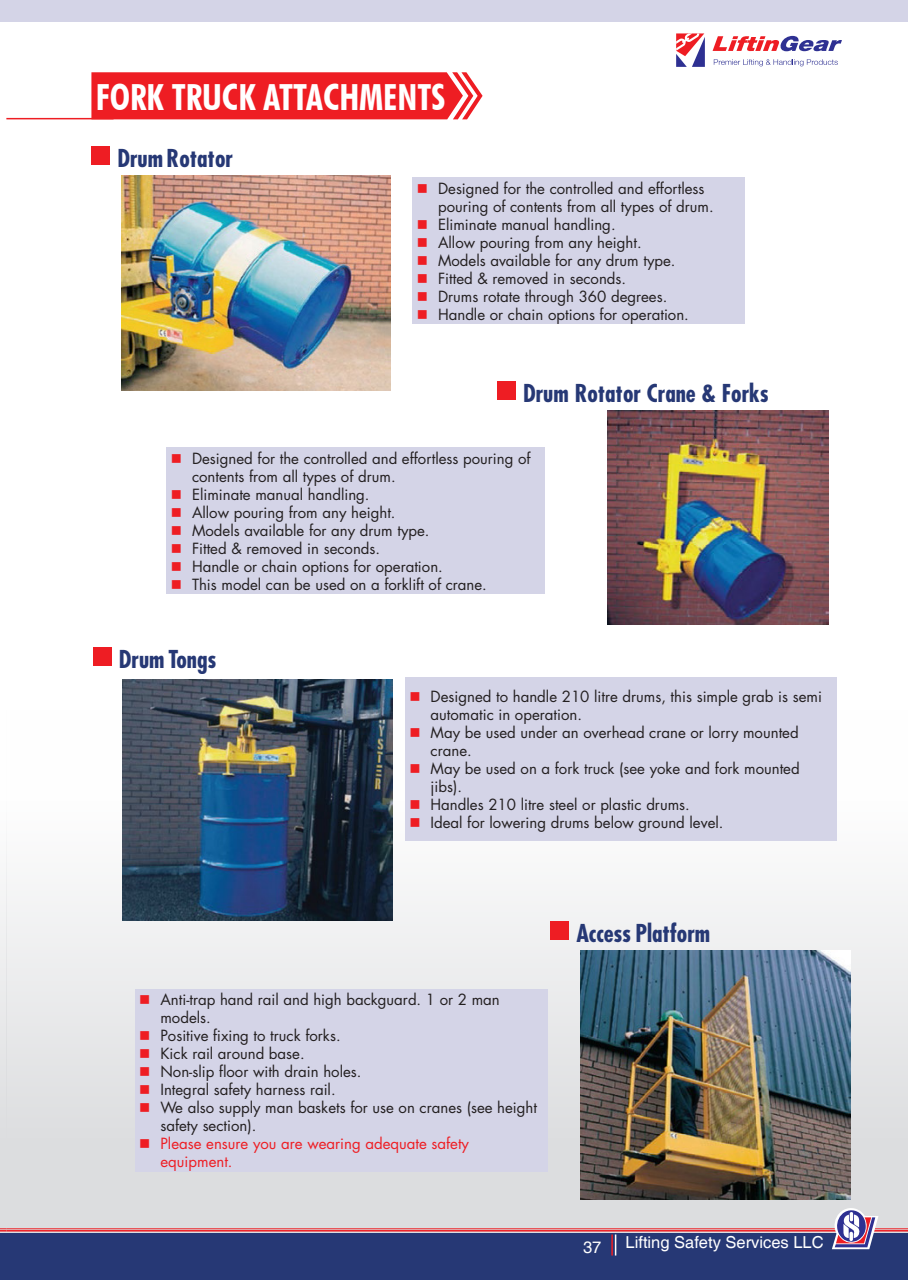
<style>
.page{position:relative;width:908px;height:1280px;background:#fff}
.page>*{position:absolute;margin:0;border:0;box-sizing:border-box;transform-origin:0 0}
.Heading-Main{font:700 condensed 36px "Futura BT";color:#fff}
.Sub_Heading{font:700 condensed 24px "Futura Std";color:#263875}
.t1{font:16.5px "Helvetica";color:#fff}
.t2{font:15px/18px "Futura Std";color:#231f20}
.t3{font:15px/18px "Futura Std";color:#ee1d23}
</style>
<div class="page">
<div style="left:6px;top:711px;width:902px;height:553px;background:linear-gradient(to bottom,#fff,#d4d2d4)"></div>
<svg style="left:0;top:891px;width:6px;height:342px;fill:#e4e5e6"></svg>
<div style="left:6px;top:1233px;width:902px;height:47px;background:#263875"></div>
<div style="left:0;top:1233px;width:6px;height:47px;background:#263875"></div>
<hr style="left:6px;top:1228px;width:902px;height:1px;background:#ee1d23">
<hr style="left:6px;top:1230px;width:902px;height:1px;background:#ee1d23">
<svg style="left:0;top:1228px;width:6px;height:3px"></svg>
<svg style="left:832px;top:1206px;width:46px;height:43px"></svg>
<hr style="left:611px;top:1234px;width:2px;height:21px;background:#ee1d23">
<svg style="left:615px;top:1234px;width:1px;height:21px"></svg>
<svg style="left:676px;top:33px;width:29px;height:34px"></svg>
<svg style="left:712px;top:36px;width:130px;height:15px"></svg>
<svg style="left:714px;top:59px;width:124px;height:7px"></svg>
<div style="left:0;top:0;width:6px;height:21px;background:#d4d4e7"></div>
<div style="left:6px;top:0;width:902px;height:21px;background:#d4d4e7"></div>
<svg style="left:91px;top:72px;width:391px;height:47px;background:#ee282e"></svg>
<hr style="left:6px;top:118px;width:108px;height:1px;background:#ee1d23">
<div style="left:91px;top:146px;width:19px;height:19px;background:#ee1d23"></div>
<div style="left:93px;top:647px;width:19px;height:19px;background:#ee1d23"></div>
<div style="left:550px;top:921px;width:19px;height:19px;background:#ee1d23"></div>
<div style="left:497px;top:381px;width:19px;height:19px;background:#ee1d23"></div>
<div style="left:412px;top:177px;width:333px;height:147px;background:#d4d4e7"></div>
<div style="left:405px;top:677px;width:431px;height:164px;background:#d4d4e7"></div>
<div style="left:135px;top:989px;width:412px;height:183px;background:#d4d4e7"></div>
<div style="left:166px;top:447px;width:378px;height:147px;background:#d4d4e7"></div>
<img style="left:121px;top:175px;width:269px;height:215px">
<img style="left:123px;top:680px;width:270px;height:240px">
<img style="left:580px;top:950px;width:270px;height:249px">
<img style="left:607px;top:410px;width:221px;height:215px">
<p class="Heading-Main" style="left:96px;top:75px;width:351px">FORK TRUCK ATTACHMENTS</p>
<p class="Sub_Heading" style="left:117px;top:143px;width:117px">Drum Rotator</p>
<p class="t2" style="left:438px;top:180px;width:277px">Designed for the controlled and effortless pouring of contents from all types of drum.</p>
<p class="t2" style="left:438px;top:216px;width:179px">Eliminate manual handling.</p>
<p class="t2" style="left:438px;top:234px;width:205px">Allow pouring from any height.</p>
<p class="t2" style="left:438px;top:252px;width:239px">Models available for any drum type.</p>
<p class="t2" style="left:438px;top:270px;width:190px">Fitted &amp; removed in seconds.</p>
<p class="t2" style="left:438px;top:288px;width:231px">Drums rotate through 360 degrees.</p>
<p class="t2" style="left:438px;top:306px;width:252px">Handle or chain options for operation.</p>
<p class="Sub_Heading" style="left:523px;top:378px;width:247px">Drum Rotator Crane &amp; Forks</p>
<p class="t2" style="left:192px;top:450px;width:340px">Designed for the controlled and effortless pouring of contents from all types of drum.</p>
<p class="t2" style="left:192px;top:486px;width:179px">Eliminate manual handling.</p>
<p class="t2" style="left:192px;top:504px;width:205px">Allow pouring from any height.</p>
<p class="t2" style="left:192px;top:522px;width:239px">Models available for any drum type.</p>
<p class="t2" style="left:192px;top:540px;width:190px">Fitted &amp; removed in seconds.</p>
<p class="t2" style="left:192px;top:558px;width:252px">Handle or chain options for operation.</p>
<p class="t2" style="left:192px;top:576px;width:296px">This model can be used on a forklift of crane.</p>
<p class="Sub_Heading" style="left:119px;top:644px;width:99px">Drum Tongs</p>
<p class="t2" style="left:431px;top:688px;width:393px">Designed to handle 210 litre drums, this simple grab is semi automatic in operation.</p>
<p class="t2" style="left:431px;top:724px;width:370px">May be used under an overhead crane or lorry mounted crane.</p>
<p class="t2" style="left:431px;top:760px;width:371px">May be used on a fork truck (see yoke and fork mounted jibs).</p>
<p class="t2" style="left:431px;top:796px;width:261px">Handles 210 litre steel or plastic drums.</p>
<p class="t2" style="left:431px;top:814px;width:294px">Ideal for lowering drums below ground level.</p>
<p class="Sub_Heading" style="left:576px;top:918px;width:135px">Access Platform</p>
<p class="t2" style="left:160px;top:991px;width:341px">Anti-trap hand rail and high backguard. 1 or 2 man models.</p>
<p class="t2" style="left:160px;top:1027px;width:182px">Positive fixing to truck forks.</p>
<p class="t2" style="left:160px;top:1045px;width:146px">Kick rail around base.</p>
<p class="t2" style="left:160px;top:1063px;width:203px">Non-slip floor with drain holes.</p>
<p class="t2" style="left:160px;top:1081px;width:177px">Integral safety harness rail.</p>
<p class="t2" style="left:160px;top:1099px;width:378px">We also supply man baskets for use on cranes (see height safety section).</p>
<p class="t3" style="left:160px;top:1135px;width:310px">Please ensure you are wearing adequate safety equipment.</p>
<p class="t1" style="left:583px;top:1238px;width:20px">37</p>
<p class="t1" style="left:625px;top:1233px;width:200px">Lifting Safety Services LLC</p>
</div>
